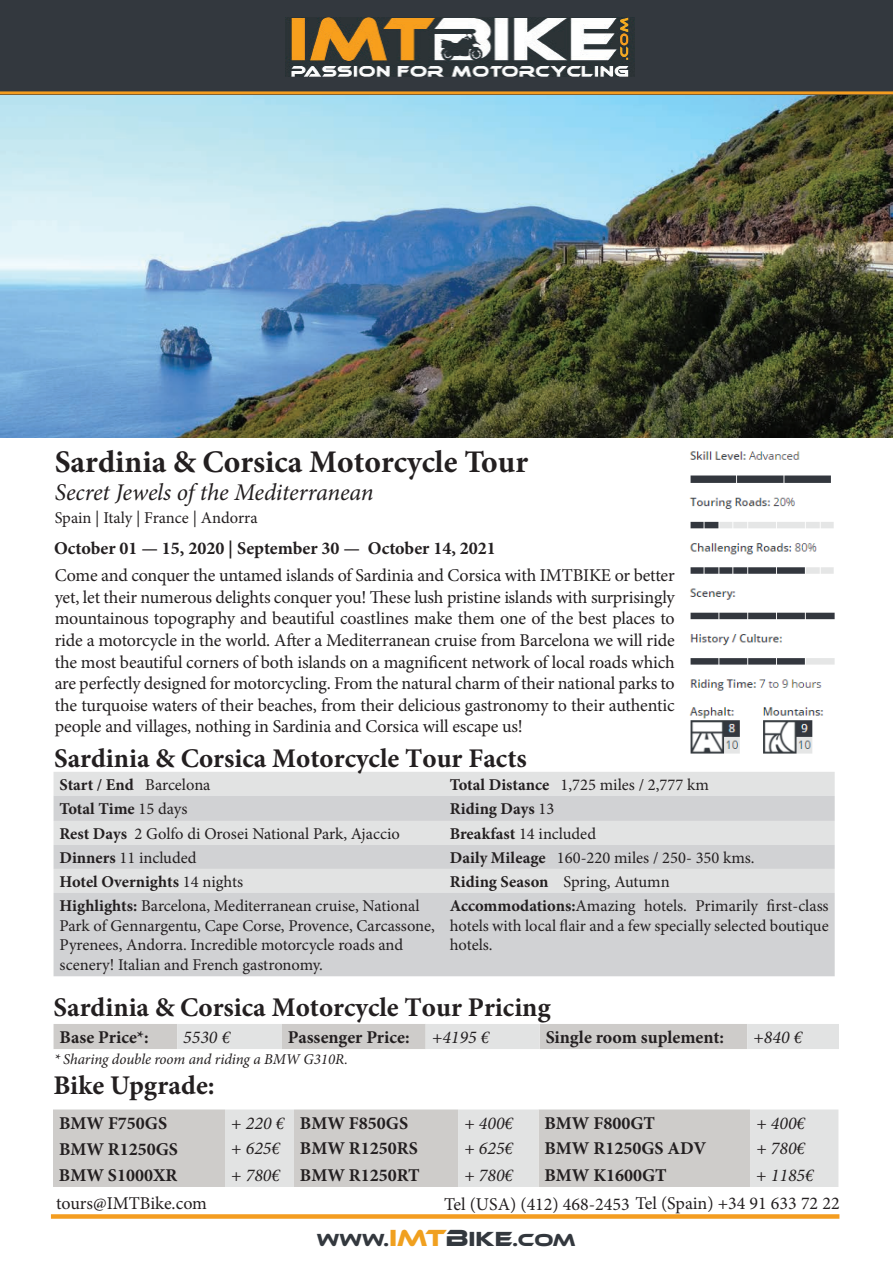
<style>
.page{position:relative;width:893px;height:1263px;background:#fff}
.page>*{position:absolute;margin:0;border:0;box-sizing:border-box;transform-origin:0 0}
.t1{font:700 31.5px "Minion Pro";color:#231f20}
.t2{font:700 27px "Minion Pro";color:#231f20}
.t3{font:italic 24px "Minion Pro";letter-spacing:-.005em;color:#231f20}
.t4{font:18px/21.6px "Minion Pro";letter-spacing:-.005em;color:#231f20;text-align:justify}
.t5{font:700 18px "Minion Pro";color:#231f20}
.t6{font:italic 18px "Minion Pro";color:#231f20}
.t7{font:18px "Ethnocentric Rg";color:#33383e}
.t8{font:16.5px/19.8px "Minion Pro";color:#231f20}
.t9{font:700 16.5px "Minion Pro";color:#231f20}
.t10{font:italic 15px "Minion Pro";letter-spacing:-.005em;color:#231f20}
.s1{font-weight:400}
.s2{font-weight:700}
.s3{font-weight:400;font-style:italic}
.s4{font-size:24px;color:#f0a01f}
.s5{font-size:24px}
.s6{font-size:21px}
</style>
<div class="page">
<div style="left:54px;top:772px;width:781px;height:73px;background:#e2e3e3"></div>
<div style="left:54px;top:796px;width:781px;height:25px;background:#d1d2d4"></div>
<svg style="left:54px;top:845px;width:781px;height:131px;background:#d4d5d6"></svg>
<div style="left:0;top:0;width:893px;height:94px;background:#33383e"></div>
<hr style="left:0;top:91px;width:893px;height:3px;background:#f49d20">
<div style="left:51px;top:1214px;width:788px;height:5px;background:#f49d20"></div>
<svg style="left:54px;top:1024px;width:785px;height:25px;background:#d5d5d3"></svg>
<img style="left:689px;top:451px;width:146px;height:303px">
<img style="left:286px;top:18px;width:348px;height:58px">
<div style="left:53px;top:1109px;width:172px;height:78px;background:#ceccca"></div>
<svg style="left:225px;top:1109px;width:613px;height:78px;background:#d6d5d3"></svg>
<img style="left:0;top:95px;width:893px;height:342px">
<h1 class="t1" style="left:55px;top:439px;width:475px">Sardinia &amp; Corsica Motorcycle Tour</h1>
<h3 class="t3" style="left:55px;top:476px;width:321px">Secret Jewels of the Mediterranean</h3>
<p class="t8" style="left:55px;top:508px;width:204px">Spain | Italy | France | Andorra</p>
<p class="t5" style="left:54px;top:535px;width:443px">October 01 — 15, 2020 | September 30 — October 14, 2021</p>
<p class="t4" style="left:55px;top:565px;width:622px">Come and conquer the untamed islands of Sardinia and Corsica with IMTBIKE or better yet, let their numerous delights conquer you! These lush pristine islands with surprisingly mountainous topography and beautiful coastlines make them one of the best places to ride a motorcycle in the world. After a Mediterranean cruise from Barcelona we will ride the most beautiful corners of both islands on a magnificent network of local roads which are perfectly designed for motorcycling. From the natural charm of their national parks to the turquoise waters of their beaches, from their delicious gastronomy to their authentic people and villages, nothing in Sardinia and Corsica will escape us!</p>
<h2 class="t2" style="left:54px;top:739px;width:474px">Sardinia &amp; Corsica Motorcycle Tour Facts</h2>
<p class="t9" style="left:60px;top:773px;width:153px">Start / End <span class="s1">Barcelona</span></p>
<p class="t8" style="left:450px;top:775px;width:260px"><span class="s2">Total Distance</span> 1,725 miles / 2,777 km</p>
<p class="t9" style="left:60px;top:797px;width:129px">Total Time <span class="s1">15 days</span></p>
<p class="t9" style="left:450px;top:797px;width:106px">Riding Days <span class="s1">13</span></p>
<p class="t8" style="left:60px;top:824px;width:342px"><span class="s2">Rest Days</span> 2 Golfo di Orosei National Park, Ajaccio</p>
<p class="t8" style="left:450px;top:824px;width:148px"><span class="s2">Breakfast</span> 14 included</p>
<p class="t8" style="left:60px;top:848px;width:139px"><span class="s2">Dinners</span> 11 included</p>
<p class="t8" style="left:450px;top:848px;width:306px"><span class="s2">Daily Mileage</span> 160-220 miles / 250- 350 kms.</p>
<p class="t9" style="left:60px;top:870px;width:185px">Hotel Overnights <span class="s1">14 nights</span></p>
<p class="t8" style="left:450px;top:872px;width:221px"><span class="s2">Riding Season</span> Spring, Autumn</p>
<p class="t8" style="left:60px;top:896px;width:377px"><span class="s2">Highlights:</span> Barcelona, Mediterranean cruise, National Park of Gennargentu, Cape Corse, Provence, Carcassone, Pyrenees, Andorra. Incredible motorcycle roads and scenery! Italian and French gastronomy.</p>
<p class="t8" style="left:450px;top:896px;width:380px;text-align:justify"><span class="s2">Accommodations:</span>Amazing hotels. Primarily first-class hotels with local flair and a few specially selected boutique hotels.</p>
<h2 class="t2" style="left:54px;top:988px;width:499px">Sardinia &amp; Corsica Motorcycle Tour Pricing</h2>
<p class="t5" style="left:60px;top:1024px;width:91px">Base Price*:</p>
<p class="t6" style="left:183px;top:1025px;width:49px">5530 €</p>
<p class="t5" style="left:288px;top:1024px;width:203px">Passenger Price: <span class="s3">+4195 €</span></p>
<p class="t5" style="left:546px;top:1024px;width:180px">Single room suplement:</p>
<p class="t6" style="left:753px;top:1025px;width:51px">+840 €</p>
<p class="t10" style="left:54px;top:1048px;width:295px">* Sharing double room and riding a BMW G310R.</p>
<h2 class="t2" style="left:54px;top:1067px;width:163px">Bike Upgrade:</h2>
<p class="t5" style="left:59px;top:1110px;width:110px">BMW F750GS</p>
<p class="t5" style="left:231px;top:1110px;width:179px"><span class="s3">+ 220 €</span> BMW F850GS</p>
<p class="t6" style="left:464px;top:1110px;width:51px">+ 400€</p>
<p class="t5" style="left:544px;top:1110px;width:112px">BMW F800GT</p>
<p class="t6" style="left:756px;top:1110px;width:51px">+ 400€</p>
<p class="t5" style="left:59px;top:1136px;width:121px">BMW R1250GS</p>
<p class="t5" style="left:231px;top:1135px;width:188px"><span class="s3">+ 625€</span> BMW R1250RS</p>
<p class="t6" style="left:464px;top:1136px;width:51px">+ 625€</p>
<p class="t5" style="left:544px;top:1135px;width:163px">BMW R1250GS ADV</p>
<p class="t6" style="left:756px;top:1136px;width:51px">+ 780€</p>
<p class="t5" style="left:59px;top:1162px;width:120px">BMW S1000XR</p>
<p class="t5" style="left:231px;top:1162px;width:190px"><span class="s3">+ 780€</span> BMW R1250RT</p>
<p class="t6" style="left:464px;top:1162px;width:51px">+ 780€</p>
<p class="t5" style="left:544px;top:1162px;width:124px">BMW K1600GT</p>
<p class="t6" style="left:756px;top:1162px;width:59px">+ 1185€</p>
<p class="t4" style="left:56px;top:1193px;width:153px">tours@IMTBike.com</p>
<p class="t4" style="left:444px;top:1193px;width:397px">Tel (USA) (412) 468-2453 Tel (Spain) +34 91 633 72 22</p>
<p class="t7" style="left:317px;top:1229px;width:260px">WWW.<span class="s4">IMT</span><span class="s5">B</span><span class="s6">IKE</span>.COM</p>
</div>
